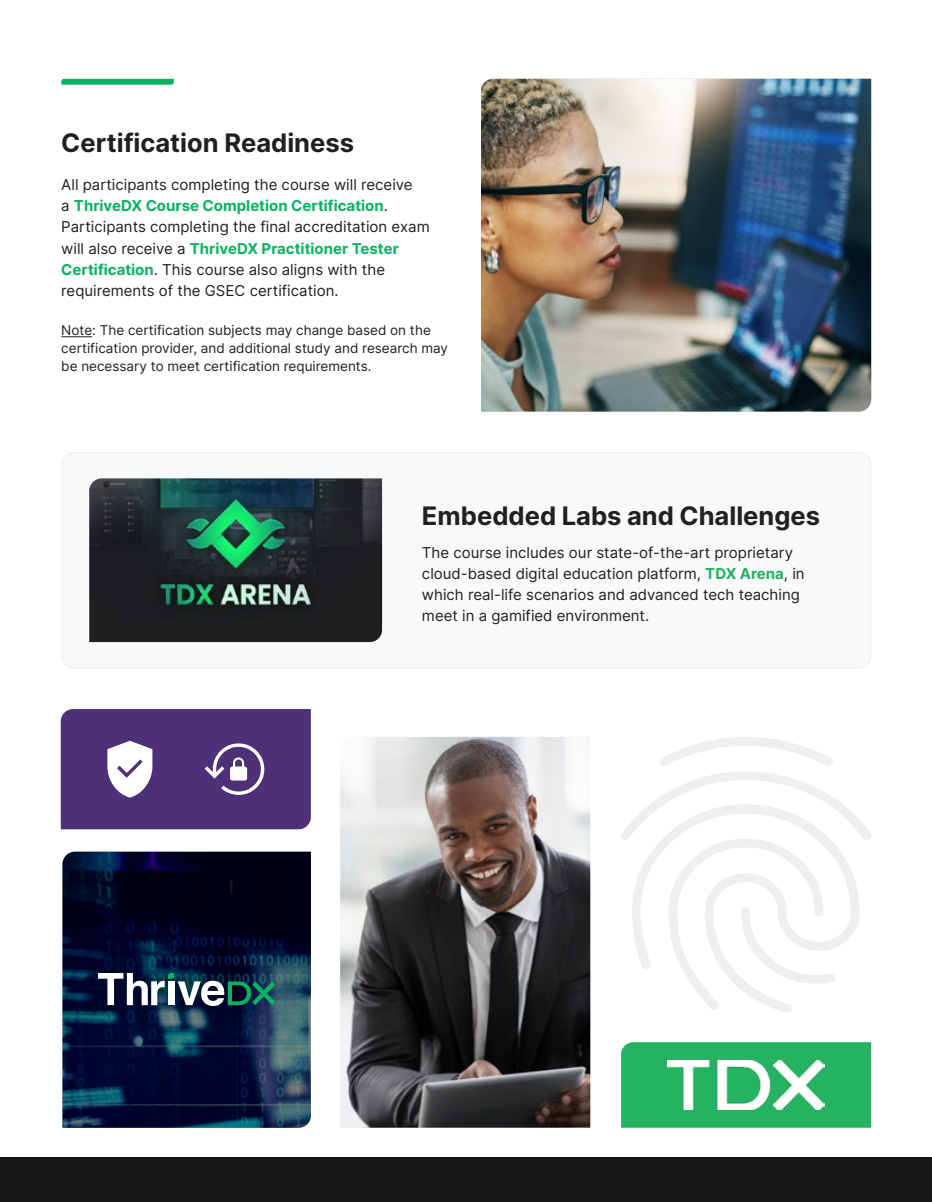
<style>
.page{position:relative;width:932px;height:1202px;background:#fff}
.page>*{position:absolute;margin:0;border:0;box-sizing:border-box;transform-origin:0 0}
.TOC_Headline{font:700 25.5px "Inter";color:#231f20}
.t1{font:15px/21px "Inter";color:#231f20}
.t2{font:13.5px/18px "Inter";color:#231f20}
.s1{font-weight:700;color:#09b261}
.s2{font-weight:700;color:#0ab361}
.s3{font-weight:700;color:#23b261}
</style>
<div class="page">
<svg style="left:621px;top:737px;width:250px;height:276px"></svg>
<svg style="left:61px;top:79px;width:113px;height:6px"></svg>
<hr style="left:61px;top:336px;width:31px;height:1px;background:#231f20">
<div style="left:621px;top:1042px;width:250px;height:85px;background:#25b261"></div>
<img style="left:340px;top:737px;width:250px;height:390px">
<img style="left:481px;top:79px;width:390px;height:332px">
<svg style="left:61px;top:709px;width:250px;height:120px;background:#5d4384"></svg>
<div style="left:62px;top:452px;width:808px;height:216px;background:#f7f9fb;border-radius:12px"></div>
<div style="left:62px;top:452px;width:809px;height:216px;border:1px solid #ededed;border-radius:12px"></div>
<img style="left:89px;top:478px;width:293px;height:164px">
<img style="left:667px;top:1060px;width:157px;height:49px">
<div style="left:0;top:1157px;width:932px;height:45px;background:#171717"></div>
<img style="left:63px;top:851px;width:248px;height:276px">
<svg style="left:98px;top:973px;width:177px;height:33px"></svg>
<p class="TOC_Headline" style="left:61px;top:125px;width:294px">Certification Readiness</p>
<p class="t1" style="left:61px;top:174px;width:370px">All participants completing the course will receive<br>a <span class="s1">ThriveDX Course Completion Certification</span>.<br>Participants completing the final accreditation exam will also receive a <span class="s2">ThriveDX Practitioner Tester Certification</span>. This course also aligns with the requirements of the GSEC certification.</p>
<p class="t2" style="left:61px;top:320px;width:388px">Note: The certification subjects may change based on the certification provider, and additional study and research may be necessary to meet certification requirements.</p>
<p class="TOC_Headline" style="left:422px;top:497px;width:399px">Embedded Labs and Challenges</p>
<p class="t1" style="left:422px;top:541px;width:384px">The course includes our state-of-the-art proprietary cloud-based digital education platform, <span class="s3">TDX Arena</span> in, which real-life scenarios and advanced tech teaching meet in a gamified environment.</p>
</div>
